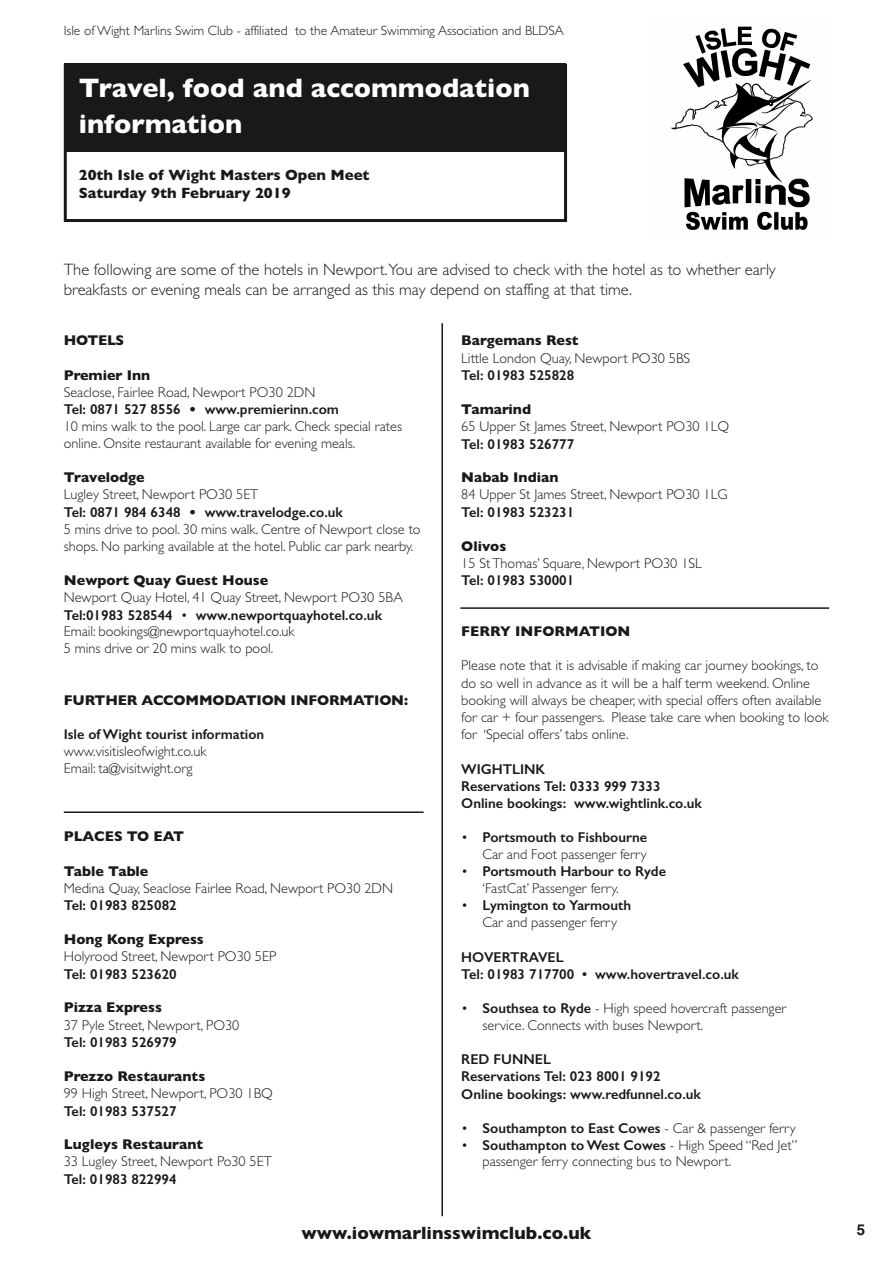
<style>
.page{position:relative;width:893px;height:1263px;background:#fff}
.page>*{position:absolute;margin:0;border:0;box-sizing:border-box;transform-origin:0 0}
.t1{font:700 27px/36px "Gill Sans";color:#fff}
.t2{font:700 18px "Gill Sans";color:#191919}
.t3{font:300 16.5px/19.8px "Gill Sans";color:#191919}
.t4{font:700 15px/18px "Gill Sans";color:#191919}
.t5{font:700 15px "Helvetica";color:#191919}
.t6{font:300 14.25px/17.1px "Gill Sans";color:#191919}
.t7{font:600 14.25px/17.1px "Gill Sans";color:#191919}
.t8{font:700 14.25px "Gill Sans";color:#191919}
.t9{font:300 13.5px "Gill Sans";color:#191919}
.s1{font-weight:600}
.s2{font-weight:700}
.s3{font-weight:300}
</style>
<div class="page">
<div style="left:64px;top:64px;width:502px;height:88px;background:#191919"></div>
<div style="left:64px;top:64px;width:503px;height:158px;border:3px solid #191919"></div>
<img style="left:671px;top:26px;width:142px;height:204px">
<hr style="left:441px;top:323px;width:2px;height:893px;background:#191919">
<hr style="left:64px;top:811px;width:360px;height:2px;background:#191919">
<hr style="left:460px;top:607px;width:369px;height:2px;background:#191919">
<p class="t9" style="left:64px;top:22px;width:502px">Isle of Wight Marlins Swim Club - affiliated to the Amateur Swimming Association and BLDSA</p>
<h1 class="t1" style="left:79px;top:70px;width:453px">Travel, food and accommodation information</h1>
<p class="t4" style="left:79px;top:166px;width:292px">20th Isle of Wight Masters Open Meet<br>Saturday 9th February 2019</p>
<p class="t3" style="left:64px;top:259px;width:713px">The following are some of the hotels in Newport.You are advised to check with the hotel as to whether early breakfasts or evening meals can be arranged as this may depend on staffing at that time.</p>
<p class="t8" style="left:64px;top:332px;width:62px">HOTELS</p>
<p class="t8" style="left:64px;top:366px;width:88px">Premier Inn</p>
<p class="t6" style="left:64px;top:383px;width:340px">Seaclose, Fairlee Road, Newport PO30 2DN<br><span class="s1">Tel: 0871 527 8556</span> <span class="s2">•</span> <span class="s1">www.premierinn.com<br></span>10 mins walk to the pool. Large car park. Check special rates online. Onsite restaurant available for evening meals.</p>
<p class="t8" style="left:64px;top:469px;width:82px">Travelodge</p>
<p class="t6" style="left:64px;top:486px;width:358px">Lugley Street, Newport PO30 5ET<br><span class="s1">Tel: 0871 984 6348</span> <span class="s2">•</span> <span class="s1">www.travelodge.co.uk<br></span>5 mins drive to pool. 30 mins walk. Centre of Newport close to shops. No parking available at the hotel. Public car park nearby.</p>
<p class="t8" style="left:64px;top:572px;width:206px">Newport Quay Guest House</p>
<p class="t6" style="left:64px;top:589px;width:341px">Newport Quay Hotel, 41 Quay Street, Newport PO30 5BA <span class="s1">Tel:01983 528544</span> • <span class="s1">www.newportquayhotel.co.uk </span>Email: bookings@newportquayhotel.co.uk<br>5 mins drive or 20 mins walk to pool.</p>
<p class="t8" style="left:64px;top:691px;width:346px">FURTHER ACCOMMODATION INFORMATION:</p>
<p class="t7" style="left:64px;top:726px;width:202px">Isle ofWight tourist information</p>
<p class="t6" style="left:64px;top:742px;width:144px">www.visitisleofwight.co.uk<br>Email: ta@visitwight.org</p>
<p class="t8" style="left:461px;top:332px;width:119px">Bargemans Rest</p>
<p class="t6" style="left:461px;top:349px;width:230px">Little London Quay, Newport PO30 5BS</p>
<p class="t7" style="left:461px;top:367px;width:114px">Tel: 01983 525828</p>
<p class="t8" style="left:461px;top:401px;width:71px">Tamarind</p>
<p class="t6" style="left:461px;top:418px;width:269px">65 Upper St James Street, Newport PO30 1LQ</p>
<p class="t7" style="left:461px;top:435px;width:114px">Tel: 01983 526777</p>
<p class="t8" style="left:461px;top:469px;width:99px">Nabab Indian</p>
<p class="t6" style="left:461px;top:486px;width:268px">84 Upper St James Street, Newport PO30 1LG</p>
<p class="t7" style="left:461px;top:504px;width:114px">Tel: 01983 523231</p>
<p class="t8" style="left:461px;top:537px;width:46px">Olivos</p>
<p class="t6" style="left:461px;top:554px;width:242px">15 StThomas’ Square, Newport PO30 1SL</p>
<p class="t7" style="left:461px;top:572px;width:114px">Tel: 01983 530001</p>
<p class="t8" style="left:461px;top:623px;width:171px">FERRY INFORMATION</p>
<p class="t6" style="left:461px;top:657px;width:369px">Please note that it is advisable if making car journey bookings, to do so well in advance as it will be a half term weekend. Online booking will always be cheaper, with special offers often available for car + four passengers. Please take care when booking to look for ‘Special offers’ tabs online.</p>
<p class="t7" style="left:461px;top:760px;width:242px">WIGHTLINK<br>Reservations Tel: 0333 999 7333<br>Online bookings: www.wightlink.co.uk</p>
<p class="t6" style="left:461px;top:829px;width:187px;line-height:16.6px;text-align:right">• <span class="s1">Portsmouth to Fishbourne<br></span>Car and Foot passenger ferry</p>
<p class="t6" style="left:483px;top:863px;width:185px;line-height:16.6px;text-indent:-21px">• <span class="s1">Portsmouth Harbour to Ryde </span>‘FastCat’ Passenger ferry.</p>
<p class="t6" style="left:461px;top:897px;width:171px;line-height:16.6px;text-align:center">• <span class="s1">Lymington to Yarmouth<br></span>Car and passenger ferry</p>
<p class="t7" style="left:461px;top:948px;width:279px">HOVERTRAVEL<br>Tel: 01983 717700 • www.hovertravel.co.uk</p>
<p class="t6" style="left:483px;top:1000px;width:305px;line-height:16.6px;text-indent:-21px">• <span class="s1">Southsea to Ryde</span> - High speed hovercraft passenger service. Connects with buses Newport.</p>
<p class="t7" style="left:461px;top:1051px;width:241px">RED FUNNEL<br>Reservations Tel: 023 8001 9192<br>Online bookings: www.redfunnel.co.uk</p>
<p class="t7" style="left:461px;top:1119px;width:336px"><span class="s3">•</span> Southampton to East Cowes <span class="s3">- Car &amp; passenger ferry</span></p>
<p class="t6" style="left:483px;top:1136px;width:316px;line-height:16.6px;text-indent:-21px">• <span class="s1">Southampton to West Cowes</span> - High Speed “Red Jet” passenger ferry connecting bus to Newport.</p>
<p class="t8" style="left:64px;top:828px;width:122px">PLACES TO EAT</p>
<p class="t8" style="left:64px;top:862px;width:86px">Table Table</p>
<p class="t6" style="left:64px;top:879px;width:331px">Medina Quay, Seaclose Fairlee Road, Newport PO30 2DN</p>
<p class="t7" style="left:64px;top:897px;width:114px">Tel: 01983 825082</p>
<p class="t8" style="left:64px;top:931px;width:142px">Hong Kong Express</p>
<p class="t6" style="left:64px;top:948px;width:214px">Holyrood Street, Newport PO30 5EP</p>
<p class="t7" style="left:64px;top:965px;width:114px">Tel: 01983 523620</p>
<p class="t8" style="left:64px;top:999px;width:100px">Pizza Express</p>
<p class="t6" style="left:64px;top:1016px;width:177px">37 Pyle Street, Newport, PO30</p>
<p class="t7" style="left:64px;top:1034px;width:114px">Tel: 01983 526979</p>
<p class="t8" style="left:64px;top:1067px;width:143px">Prezzo Restaurants</p>
<p class="t6" style="left:64px;top:1084px;width:211px">99 High Street, Newport, PO30 1BQ</p>
<p class="t7" style="left:64px;top:1102px;width:114px">Tel: 01983 537527</p>
<p class="t8" style="left:64px;top:1136px;width:141px">Lugleys Restaurant</p>
<p class="t6" style="left:64px;top:1153px;width:210px">33 Lugley Street, Newport Po30 5ET</p>
<p class="t7" style="left:64px;top:1170px;width:114px">Tel: 01983 822994</p>
<p class="t2" style="left:301px;top:1222px;width:291px">www.iowmarlinsswimclub.co.uk</p>
<p class="t5" style="left:857px;top:1221px;width:10px">5</p>
</div>
